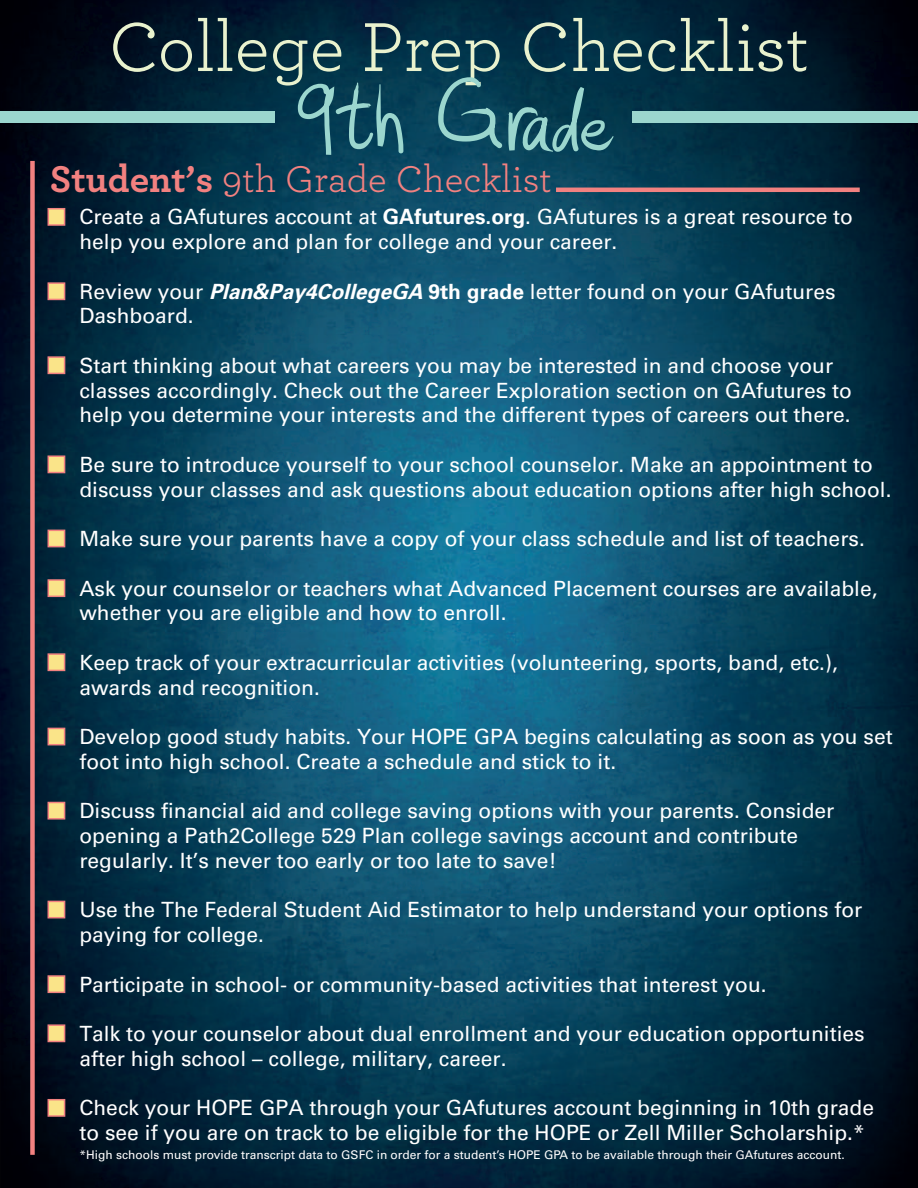
<style>
.page{position:relative;width:918px;height:1188px;background:#fff}
.page>*{position:absolute;margin:0;border:0;box-sizing:border-box;transform-origin:0 0}
.t1{font:136.2px "Hashtag";letter-spacing:-.04em;color:#9bd6ce}
.t2{font:72.6px "Archer";color:#e9f2ce}
.t3{font:39px "Archer";color:#f28180}
.t4{font:21px/24.8px "Univers LT Pro 55 Roman";color:#fff}
.t5{font:12px "Univers LT Pro 55 Roman";color:#fff}
.s1{font-weight:700}
.s2{font-family:"Univers LT Pro 65";font-weight:700}
.s3{font-family:"Univers LT Pro 65";font-weight:700;font-style:italic}
</style>
<div class="page">
<img style="left:0;top:0;width:918px;height:1188px">
<div style="left:0;top:111px;width:274px;height:12px;background:#9bd6ce"></div>
<div style="left:633px;top:111px;width:285px;height:12px;background:#9bd6ce"></div>
<hr style="left:556px;top:188px;width:304px;height:4px;background:#f28180">
<div style="left:30px;top:161px;width:5px;height:994px;background:#f28180"></div>
<div style="left:48px;top:208px;width:17px;height:18px;background:#fae489;border:2px solid #f28180"></div>
<div style="left:48px;top:282px;width:17px;height:18px;background:#fae489;border:2px solid #f28180"></div>
<div style="left:48px;top:356px;width:17px;height:18px;background:#fae489;border:2px solid #f28180"></div>
<div style="left:48px;top:455px;width:17px;height:18px;background:#fae489;border:2px solid #f28180"></div>
<div style="left:48px;top:530px;width:17px;height:17px;background:#fae489;border:2px solid #f28180"></div>
<div style="left:48px;top:579px;width:17px;height:18px;background:#fae489;border:2px solid #f28180"></div>
<div style="left:48px;top:653px;width:17px;height:18px;background:#fae489;border:2px solid #f28180"></div>
<div style="left:48px;top:728px;width:17px;height:17px;background:#fae489;border:2px solid #f28180"></div>
<div style="left:48px;top:802px;width:17px;height:18px;background:#fae489;border:2px solid #f28180"></div>
<div style="left:48px;top:901px;width:17px;height:17px;background:#fae489;border:2px solid #f28180"></div>
<div style="left:48px;top:975px;width:17px;height:18px;background:#fae489;border:2px solid #f28180"></div>
<div style="left:48px;top:1024px;width:17px;height:18px;background:#fae489;border:2px solid #f28180"></div>
<div style="left:48px;top:1099px;width:17px;height:18px;background:#fae489;border:2px solid #f28180"></div>
<h2 class="t2" style="left:109px;top:-3px;width:702px">College Prep Checklist</h2>
<h1 class="t1" style="left:297px;top:55px;width:321px">9th Grade</h1>
<h3 class="t3" style="left:50px;top:152px;width:504px"><span class="s1">Student’s</span> 9th Grade Checklist</h3>
<p class="t4" style="left:79px;top:205px;width:775px">Create a GAfutures account at <span class="s2">GAfutures.org</span>. GAfutures is a great resource to help you explore and plan for college and your career.</p>
<p class="t4" style="left:79px;top:279px;width:758px">Review your <span class="s3">Plan&amp;Pay4CollegeGA</span> <span class="s2">9th grade</span> letter found on your GAfutures<br>Dashboard.</p>
<p class="t4" style="left:79px;top:353px;width:774px">Start thinking about what careers you may be interested in and choose your classes accordingly. Check out the Career Exploration section on GAfutures to help you determine your interests and the different types of careers out there.</p>
<p class="t4" style="left:79px;top:452px;width:814px">Be sure to introduce yourself to your school counselor. Make an appointment to discuss your classes and ask questions about education options after high school.</p>
<p class="t4" style="left:79px;top:526px;width:787px">Make sure your parents have a copy of your class schedule and list of teachers.</p>
<p class="t4" style="left:79px;top:576px;width:800px">Ask your counselor or teachers what Advanced Placement courses are available, whether you are eligible and how to enroll.</p>
<p class="t4" style="left:79px;top:650px;width:760px">Keep track of your extracurricular activities (volunteering, sports, band, etc.), awards and recognition.</p>
<p class="t4" style="left:79px;top:724px;width:815px">Develop good study habits. Your HOPE GPA begins calculating as soon as you set foot into high school. Create a schedule and stick to it.</p>
<p class="t4" style="left:79px;top:799px;width:756px">Discuss financial aid and college saving options with your parents. Consider opening a Path2College 529 Plan college savings account and contribute regularly. It’s never too early or too late to save!</p>
<p class="t4" style="left:79px;top:898px;width:784px">Use the The Federal Student Aid Estimator to help understand your options for paying for college.</p>
<p class="t4" style="left:79px;top:972px;width:689px">Participate in school- or community-based activities that interest you.</p>
<p class="t4" style="left:79px;top:1021px;width:787px">Talk to your counselor about dual enrollment and your education opportunities after high school – college, military, career.</p>
<p class="t4" style="left:79px;top:1096px;width:796px">Check your HOPE GPA through your GAfutures account beginning in 10th grade to see if you are on track to be eligible for the HOPE or Zell Miller Scholarship.*</p>
<p class="t5" style="left:79px;top:1148px;width:767px">*High schools must provide transcript data to GSFC in order for a student’s HOPE GPA to be available through their GAfutures account.</p>
</div>
